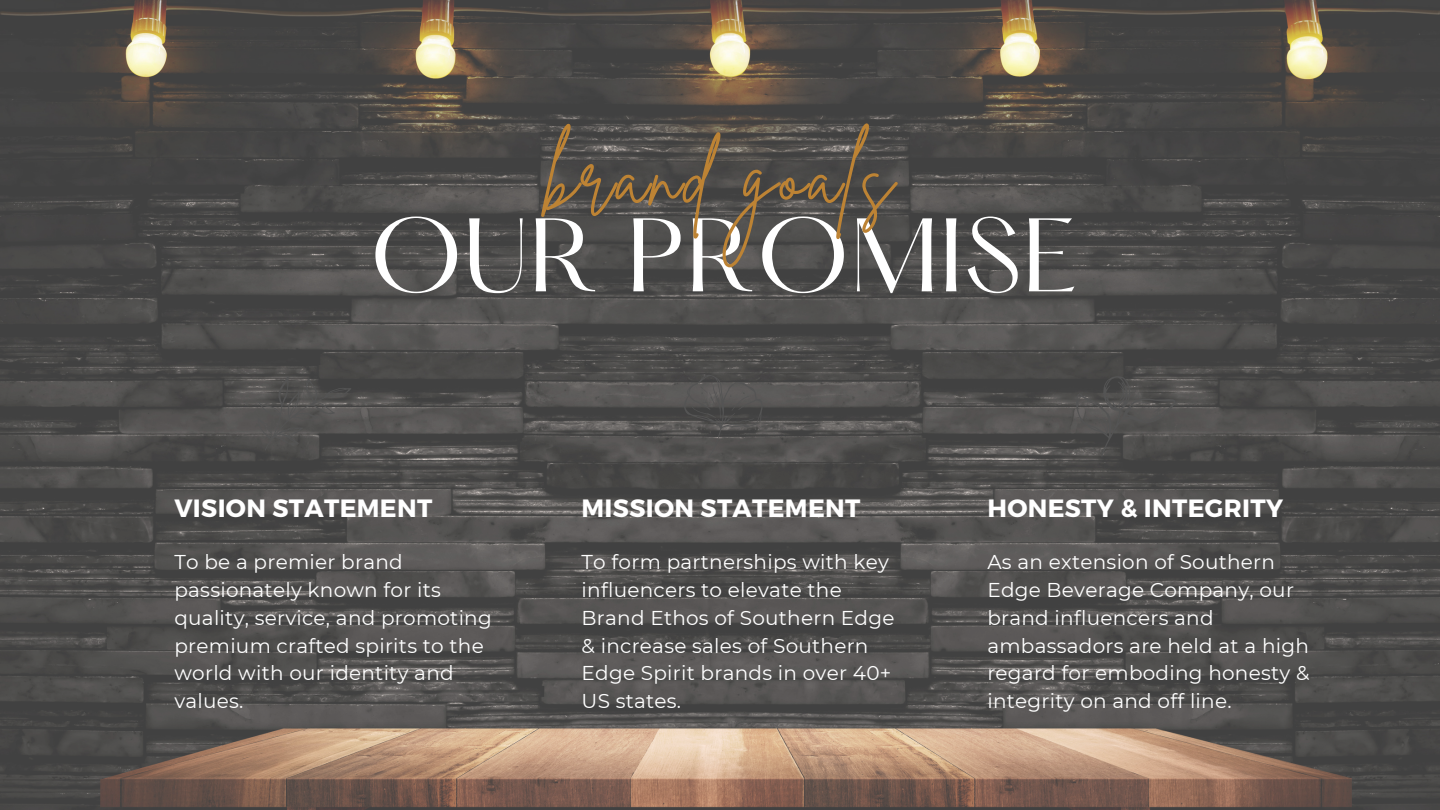
<style>
.page{position:relative;width:1440px;height:810px;background:#fff}
.page>*{position:absolute;margin:0;border:0;box-sizing:border-box;transform-origin:0 0}
.t1{font:91.2px "Hatton";letter-spacing:.015em;color:#fff}
.t2{font:81.8px "Brittany Signature";letter-spacing:.045em;color:#bd8334}
.t3{font:700 25px "Montserrat";letter-spacing:.015em;color:#fff}
.t4{font:20px/27.8px "Montserrat";letter-spacing:.015em;color:#fff}
</style>
<div class="page">
<img style="left:0;top:0;width:1440px;height:810px">
<svg style="left:241px;top:355px;width:123px;height:102px;background:#504f4e"></svg>
<svg style="left:684px;top:375px;width:79px;height:82px;background:#525150"></svg>
<svg style="left:1067px;top:353px;width:114px;height:104px;background:#4e4d4d"></svg>
<h2 class="t2" style="left:547px;top:123px;width:348px">brand goals</h2>
<h1 class="t1" style="left:370px;top:213px;width:709px">OUR PROMISE</h1>
<p class="t3" style="left:174px;top:492px;width:259px">VISION STATEMENT</p>
<p class="t3" style="left:582px;top:492px;width:280px">MISSION STATEMENT</p>
<p class="t3" style="left:987px;top:492px;width:297px">HONESTY &amp; INTEGRITY</p>
<p class="t4" style="left:174px;top:548px;width:319px">To be a premier brand passionately known for its quality, service, and promoting premium crafted spirits to the world with our identity and values.</p>
<p class="t4" style="left:582px;top:548px;width:314px">To form partnerships with key influencers to elevate the<br>Brand Ethos of Southern Edge &amp; increase sales of Southern<br>Edge Spirit brands in over 40+<br>US states.</p>
<p class="t4" style="left:987px;top:548px;width:324px">As an extension of Southern<br>Edge Beverage Company, our brand influencers and ambassadors are held at a high regard for emboding honesty &amp; integrity on and off line.</p>
</div>
